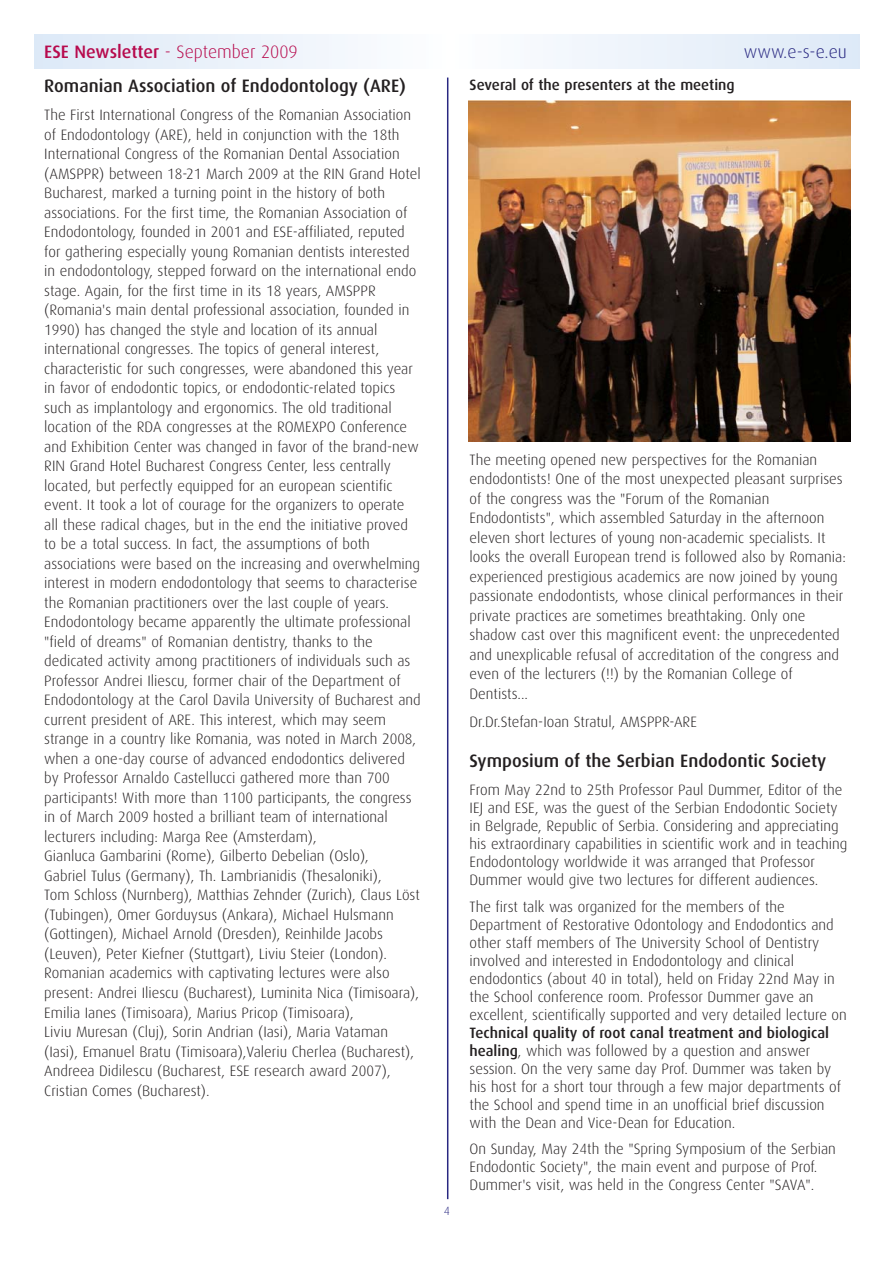
<style>
.page{position:relative;width:893px;height:1262px;background:#fff}
.page>*{position:absolute;margin:0;border:0;box-sizing:border-box;transform-origin:0 0}
.t1{font:500 18px "Dax";color:#231f20}
.t2{font:300 18px "Dax";color:#b70a4d}
.t3{font:300 18px "Dax";color:#282781}
.t4{font:300 15px/19.5px "Dax";color:#231f20}
.t5{font:500 15px "Dax";color:#231f20}
.t6{font:300 12px "Dax";color:#282781}
.s1{font-weight:500}
</style>
<div class="page">
<svg style="left:34px;top:34px;width:825px;height:34px"></svg>
<hr style="left:447px;top:78px;width:1px;height:1121px;background:#282781">
<img style="left:468px;top:101px;width:383px;height:340px">
<p class="t2" style="left:44px;top:44px;width:255px"><span class="s1">ESE Newsletter</span> - September 2009</p>
<p class="t3" style="left:744px;top:44px;width:104px">www.e-s-e.eu</p>
<p class="t1" style="left:44px;top:78px;width:363px">Romanian Association of Endodontology (ARE)</p>
<p class="t4" style="left:44px;top:106px;width:378px">The First International Congress of the Romanian Association of Endodontology (ARE), held in conjunction with the 18th International Congress of the Romanian Dental Association (AMSPPR) between 18-21 March 2009 at the RIN Grand Hotel Bucharest, marked a turning point in the history of both associations. For the first time, the Romanian Association of Endodontology, founded in 2001 and ESE-affiliated, reputed for gathering especially young Romanian dentists interested in endodontology, stepped forward on the international endo stage. Again, for the first time in its 18 years, AMSPPR (Romania's main dental professional association, founded in 1990) has changed the style and location of its annual international congresses. The topics of general interest, characteristic for such congresses, were abandoned this year in favor of endodontic topics, or endodontic-related topics such as implantology and ergonomics. The old traditional location of the RDA congresses at the ROMEXPO Conference and Exhibition Center was changed in favor of the brand-new RIN Grand Hotel Bucharest Congress Center, less centrally located, but perfectly equipped for an european scientific event. It took a lot of courage for the organizers to operate all these radical chages, but in the end the initiative proved to be a total success. In fact, the assumptions of both associations were based on the increasing and overwhelming interest in modern endodontology that seems to characterise the Romanian practitioners over the last couple of years.<br>Endodontology became apparently the ultimate professional "field of dreams" of Romanian dentistry, thanks to the dedicated activity among practitioners of individuals such as Professor Andrei Iliescu, former chair of the Department of Endodontology at the Carol Davila University of Bucharest and current president of ARE. This interest, which may seem strange in a country like Romania, was noted in March 2008, when a one-day course of advanced endodontics delivered by Professor Arnaldo Castellucci gathered more than 700 participants! With more than 1100 participants, the congress in of March 2009 hosted a brilliant team of international lecturers including: Marga Ree (Amsterdam),<br>Gianluca Gambarini (Rome), Gilberto Debelian (Oslo),<br>Gabriel Tulus (Germany), Th. Lambrianidis (Thesaloniki),<br>Tom Schloss (Nurnberg), Matthias Zehnder (Zurich), Claus Löst (Tubingen), Omer Gorduysus (Ankara), Michael Hulsmann (Gottingen), Michael Arnold (Dresden), Reinhilde Jacobs (Leuven), Peter Kiefner (Stuttgart), Liviu Steier (London).<br>Romanian academics with captivating lectures were also present: Andrei Iliescu (Bucharest), Luminita Nica (Timisoara), Emilia Ianes (Timisoara), Marius Pricop (Timisoara),<br>Liviu Muresan (Cluj), Sorin Andrian (Iasi), Maria Vataman (Iasi), Emanuel Bratu (Timisoara),Valeriu Cherlea (Bucharest), Andreea Didilescu (Bucharest, ESE research award 2007), Cristian Comes (Bucharest).</p>
<p class="t5" style="left:469px;top:78px;width:267px">Several of the presenters at the meeting</p>
<p class="t4" style="left:469px;top:451px;width:378px">The meeting opened new perspectives for the Romanian endodontists! One of the most unexpected pleasant surprises of the congress was the "Forum of the Romanian Endodontists", which assembled Saturday in the afternoon eleven short lectures of young non-academic specialists. It looks the overall European trend is followed also by Romania: experienced prestigious academics are now joined by young passionate endodontists, whose clinical performances in their private practices are sometimes breathtaking. Only one shadow cast over this magnificent event: the unprecedented and unexplicable refusal of accreditation of the congress and even of the lecturers (!!) by the Romanian College of Dentists...</p>
<p class="t4" style="left:469px;top:713px;width:229px">Dr.Dr.Stefan-Ioan Stratul, AMSPPR-ARE</p>
<p class="t1" style="left:469px;top:753px;width:358px">Symposium of the Serbian Endodontic Society</p>
<p class="t4" style="left:469px;top:782px;width:379px;line-height:18px">From May 22nd to 25th Professor Paul Dummer, Editor of the IEJ and ESE, was the guest of the Serbian Endodontic Society in Belgrade, Republic of Serbia. Considering and appreciating his extraordinary capabilities in scientific work and in teaching Endodontology worldwide it was arranged that Professor Dummer would give two lectures for different audiences.</p>
<p class="t4" style="left:469px;top:898px;width:379px;line-height:18px">The first talk was organized for the members of the Department of Restorative Odontology and Endodontics and other staff members of The University School of Dentistry involved and interested in Endodontology and clinical endodontics (about 40 in total), held on Friday 22nd May in the School conference room. Professor Dummer gave an excellent, scientifically supported and very detailed lecture on</p>
<p class="t4" style="left:469px;top:1024px;width:373px;line-height:18px"><span class="s1">Technical quality of root canal treatment and biological healing</span>, which was followed by a question and answer session. On the very same day Prof. Dummer was taken by his host for a short tour through a few major departments of the School and spend time in an unofficial brief discussion with the Dean and Vice-Dean for Education.</p>
<p class="t4" style="left:469px;top:1141px;width:368px;line-height:18px">On Sunday, May 24th the "Spring Symposium of the Serbian<br>Endodontic Society", the main event and purpose of Prof.<br>Dummer's visit, was held in the Congress Center "SAVA".</p>
<p class="t6" style="left:444px;top:1205px;width:8px">4</p>
</div>
